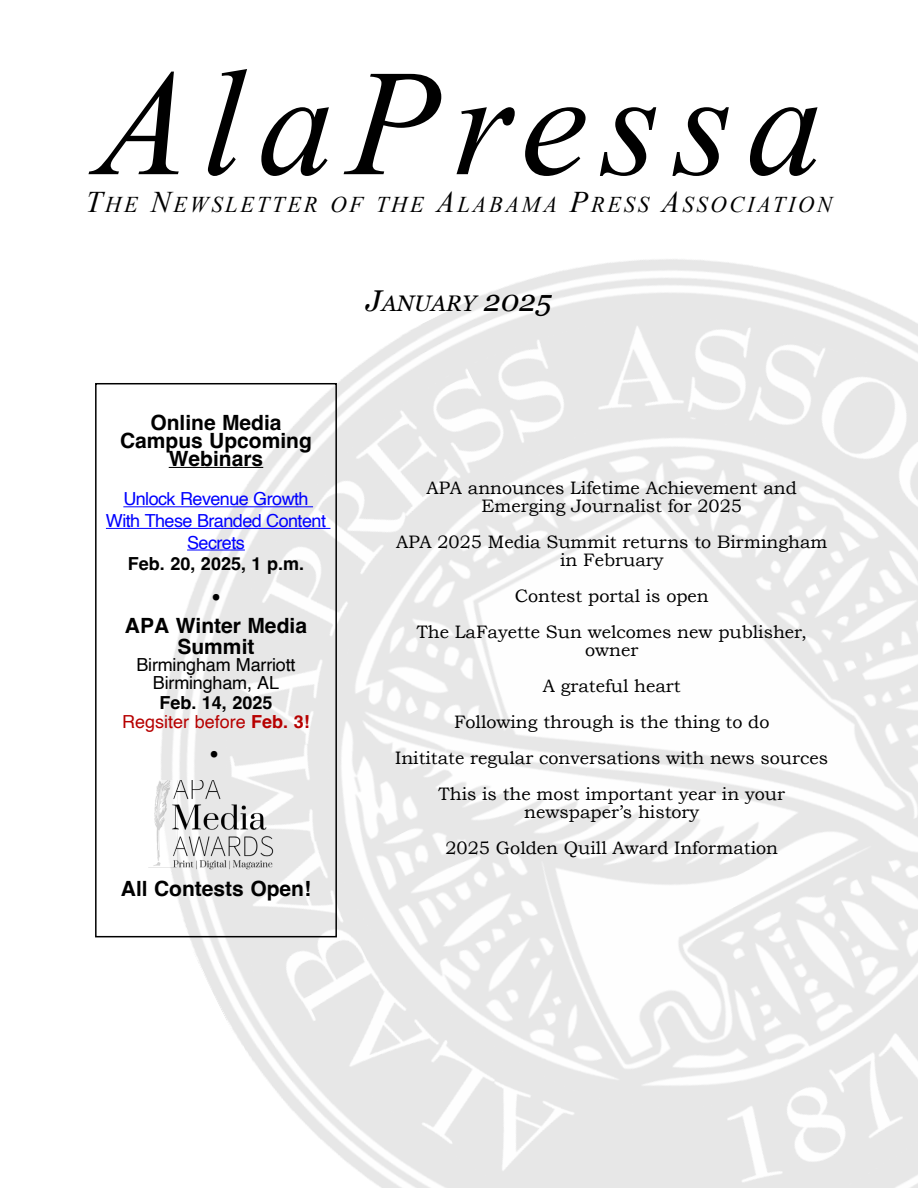
<style>
.page{position:relative;width:918px;height:1188px;background:#fff}
.page>*{position:absolute;margin:0;border:0;box-sizing:border-box;transform-origin:0 0}
.t1{font:italic 151.5px "Times New Roman";letter-spacing:.09em;color:#000}
.t2{font:700 30px "Helvetica";color:#000}
.t3{font:italic 30px "Times New Roman";color:#000}
.t4{font:italic 22.5px "Times New Roman";letter-spacing:.12em;color:#000}
.t5{font:italic 22.5px "Georgia";color:#000}
.t6{font:700 21px/18px "Helvetica";color:#000;text-align:center}
.t7{font:18px/36px "Bookman Old Style";color:#000;text-align:center}
.t8{font:18px/21.6px "Helvetica";letter-spacing:-.03em;color:#00f;text-align:center}
.t9{font:18px/17.9px "Helvetica";letter-spacing:-.01em;color:#000;text-align:center}
.t10{font:18px/19.5px "Helvetica";color:#b70000;text-align:center}
.t11{font:700 18px "Helvetica";color:#000}
.s1{font-size:30px}
.s2{font-weight:700;color:#000}
.s3{font-weight:700}
</style>
<div class="page">
<img style="left:95px;top:259px;width:823px;height:929px">
<hr style="left:169px;top:467px;width:94px;height:1px;background:#000">
<hr style="left:123px;top:506px;width:190px;height:1px;background:#00f">
<hr style="left:106px;top:528px;width:224px;height:1px;background:#00f">
<hr style="left:187px;top:550px;width:58px;height:1px;background:#00f">
<div style="left:95px;top:383px;width:242px;height:554px;border:2px solid #000"></div>
<img style="left:148px;top:780px;width:132px;height:92px">
<h1 class="t1" style="left:96px;top:19px;width:728px">AlaPressa</h1>
<p class="t4" style="left:105px;top:189px;width:731px">HE <span class="s1">N</span>EWSLETTER OF THE <span class="s1">A</span>LABAMA <span class="s1">P</span>RESS <span class="s1">A</span>SSOCIATION</p>
<h2 class="t3" style="left:86px;top:181px;width:18px">T</h2>
<p class="t6" style="left:120px;top:416px;width:193px">Online Media<br>Campus Upcoming<br>Webinars</p>
<p class="t8" style="left:106px;top:489px;width:222px">Unlock Revenue Growth<br>With These Branded Content<br>Secrets</p>
<p class="t11" style="left:128px;top:552px;width:178px">Feb. 20, 2025, 1 p.m.</p>
<h2 class="t2" style="left:211px;top:579px;width:12px">•</h2>
<p class="t6" style="left:125px;top:617px;width:184px;line-height:21px">APA Winter Media<br>Summit</p>
<p class="t9" style="left:136px;top:657px;width:161px">Birmingham Marriott<br>Birmingham, AL</p>
<p class="t10" style="left:122px;top:693px;width:189px"><span class="s2">Feb. 14, 2025<br></span>Regsiter before <span class="s3">Feb. 3!</span></p>
<h2 class="t2" style="left:209px;top:736px;width:12px">•</h2>
<p class="t6" style="left:121px;top:882px;width:192px">All Contests Open!</p>
<p class="t5" style="left:366px;top:287px;width:187px"><span class="s1">J</span>ANUARY <span class="s1">2025</span></p>
<p class="t7" style="left:427px;top:479px;width:372px;line-height:18px">APA announces Lifetime Achievement and<br>Emerging Journalist for 2025</p>
<p class="t7" style="left:396px;top:533px;width:433px;line-height:18px">APA 2025 Media Summit returns to Birmingham in February</p>
<p class="t7" style="left:417px;top:578px;width:392px">Contest portal is open<br>The LaFayette Sun welcomes new publisher,</p>
<p class="t7" style="left:395px;top:632px;width:434px">owner<br>A grateful heart<br>Following through is the thing to do<br>Inititate regular conversations with news sources<br>This is the most important year in your</p>
<p class="t7" style="left:445px;top:794px;width:334px">newspaper’s history<br>2025 Golden Quill Award Information</p>
</div>
